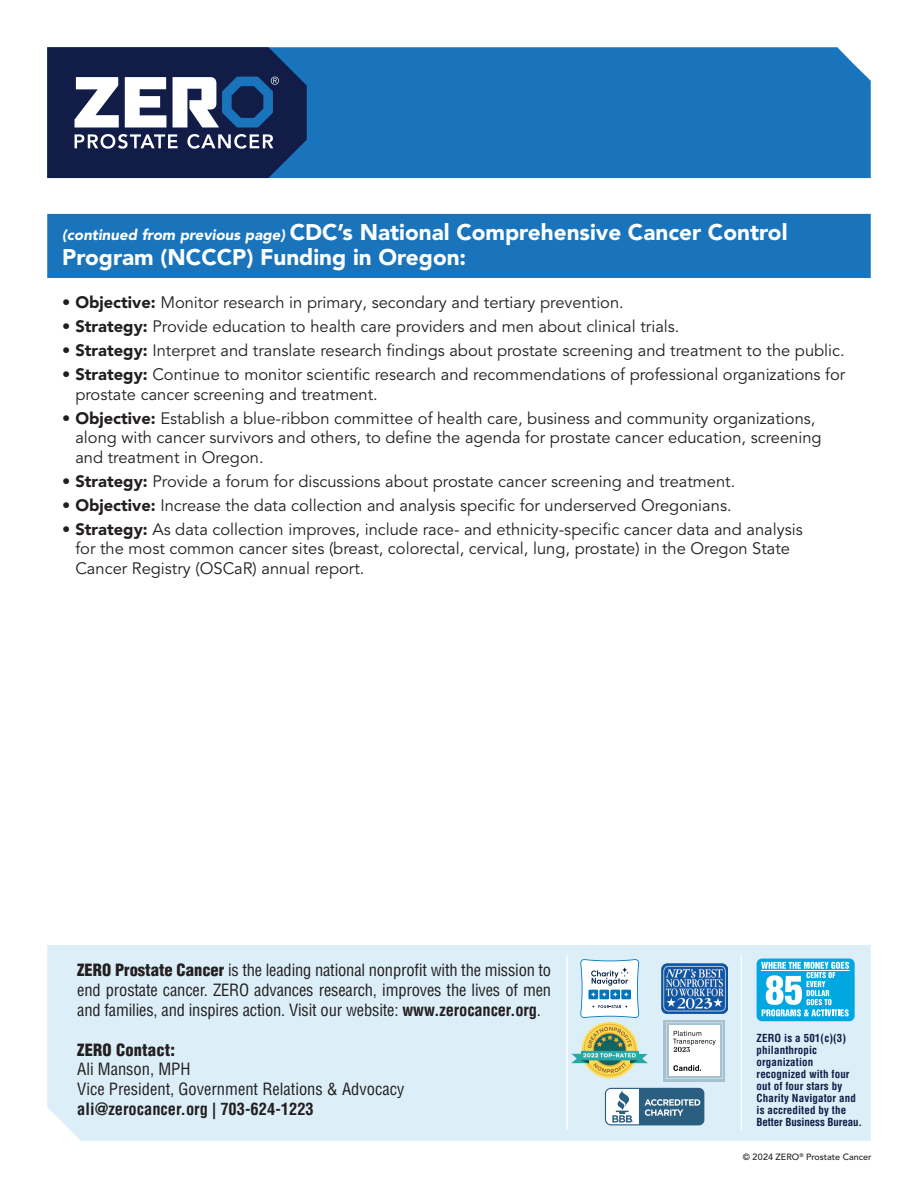
<style>
.page{position:relative;width:918px;height:1188px;background:#fff}
.page>*{position:absolute;margin:0;border:0;box-sizing:border-box;transform-origin:0 0}
.White_Heads_in_Blue_Bars__Two_Lines{font:900 22.5px/25.5px "Avenir LT Pro";color:#fff}
.Body_11_13_Avenir_Lt_Pro_Book{font:16.5px/19.5px "Avenir LT Pro";color:#231f20}
.t1{font:condensed 16.5px/19.8px "Helvetica LT Pro";color:#231f20;text-align:justify}
.t2{font:700 condensed 16.5px "Helvetica LT Pro";color:#231f20}
.t3{font:900 condensed 16.5px "Helvetica LT Pro";letter-spacing:.01em;color:#231f20}
.t4{font:700 condensed 10.8px/12px "Helvetica LT Pro";letter-spacing:.01em;color:#111d47}
.t5{font:500 9px "Avenir LT Pro";color:#231f20}
.s1{font-style:italic;font-size:15px}
.s2{font-weight:900}
.s3{font-weight:700}
</style>
<div class="page">
<div style="left:47px;top:945px;width:824px;height:196px;background:#dceef8"></div>
<hr style="left:566px;top:956px;width:2px;height:174px;background:#fff">
<hr style="left:741px;top:956px;width:1px;height:174px;background:#fff">
<div style="left:757px;top:959px;width:98px;height:62px;background:#00a7e0;border-radius:5px"></div>
<svg style="left:761px;top:962px;width:88px;height:54px"></svg>
<hr style="left:761px;top:970px;width:88px;height:1px;background:#fff">
<img style="left:661px;top:964px;width:67px;height:49px">
<svg style="left:580px;top:959px;width:59px;height:59px"></svg>
<svg style="left:664px;top:1020px;width:61px;height:62px"></svg>
<svg style="left:666px;top:1023px;width:57px;height:56px"></svg>
<svg style="left:605px;top:1088px;width:99px;height:37px"></svg>
<img style="left:572px;top:1022px;width:75px;height:56px">
<div style="left:307px;top:47px;width:564px;height:131px;background:#1974bb"></div>
<svg style="left:47px;top:47px;width:260px;height:131px"></svg>
<div style="left:47px;top:214px;width:824px;height:64px;background:#1974bb"></div>
<p class="White_Heads_in_Blue_Bars__Two_Lines" style="left:62px;top:219px;width:727px"><span class="s1">(continued from previous page)</span> CDC’s National Comprehensive Cancer Control<br>Program (NCCCP) Funding in Oregon:</p>
<p class="Body_11_13_Avenir_Lt_Pro_Book" style="left:62px;top:293px;width:563px"><span class="s2">• Objective:</span> Monitor research in primary, secondary and tertiary prevention.</p>
<p class="Body_11_13_Avenir_Lt_Pro_Book" style="left:62px;top:317px;width:619px"><span class="s2">• Strategy:</span> Provide education to health care providers and men about clinical trials.</p>
<p class="Body_11_13_Avenir_Lt_Pro_Book" style="left:62px;top:341px;width:784px"><span class="s2">• Strategy:</span> Interpret and translate research findings about prostate screening and treatment to the public.</p>
<p class="Body_11_13_Avenir_Lt_Pro_Book" style="left:75px;top:365px;width:772px;text-indent:-13px"><span class="s2">• Strategy:</span> Continue to monitor scientific research and recommendations of professional organizations for prostate cancer screening and treatment.</p>
<p class="Body_11_13_Avenir_Lt_Pro_Book" style="left:75px;top:408px;width:748px;text-indent:-13px"><span class="s2">• Objective:</span> Establish a blue-ribbon committee of health care, business and community organizations, along with cancer survivors and others, to define the agenda for prostate cancer education, screening and treatment in Oregon.</p>
<p class="Body_11_13_Avenir_Lt_Pro_Book" style="left:62px;top:471px;width:675px"><span class="s2">• Strategy:</span> Provide a forum for discussions about prostate cancer screening and treatment.</p>
<p class="Body_11_13_Avenir_Lt_Pro_Book" style="left:62px;top:495px;width:671px"><span class="s2">• Objective:</span> Increase the data collection and analysis specific for underserved Oregonians.</p>
<p class="Body_11_13_Avenir_Lt_Pro_Book" style="left:75px;top:519px;width:729px;text-indent:-13px"><span class="s2">• Strategy:</span> As data collection improves, include race- and ethnicity-specific cancer data and analysis for the most common cancer sites (breast, colorectal, cervical, lung, prostate) in the Oregon State<br>Cancer Registry (OSCaR) annual report.</p>
<p class="t1" style="left:77px;top:960px;width:475px"><span class="s2">ZERO Prostate Cancer</span> is the leading national nonprofit with the mission to end prostate cancer. ZERO advances research, improves the lives of men and families, and inspires action. Visit our website: <span class="s3">www.zerocancer.org</span>.</p>
<p class="t3" style="left:77px;top:1039px;width:99px">ZERO Contact:</p>
<p class="t1" style="left:77px;top:1059px;width:329px">Ali Manson, MPH<br>Vice President, Government Relations &amp; Advocacy</p>
<p class="t2" style="left:77px;top:1098px;width:238px">ali@zerocancer.org | 703-624-1223</p>
<p class="t4" style="left:757px;top:1032px;width:107px">ZERO is a 501(c)(3) philanthropic organization recognized with four out of four stars by<br>Charity Navigator and is accredited by the<br>Better Business Bureau.</p>
<p class="t5" style="left:743px;top:1152px;width:130px">© 2024 ZERO<sup>®</sup> Prostate Cancer</p>
</div>
